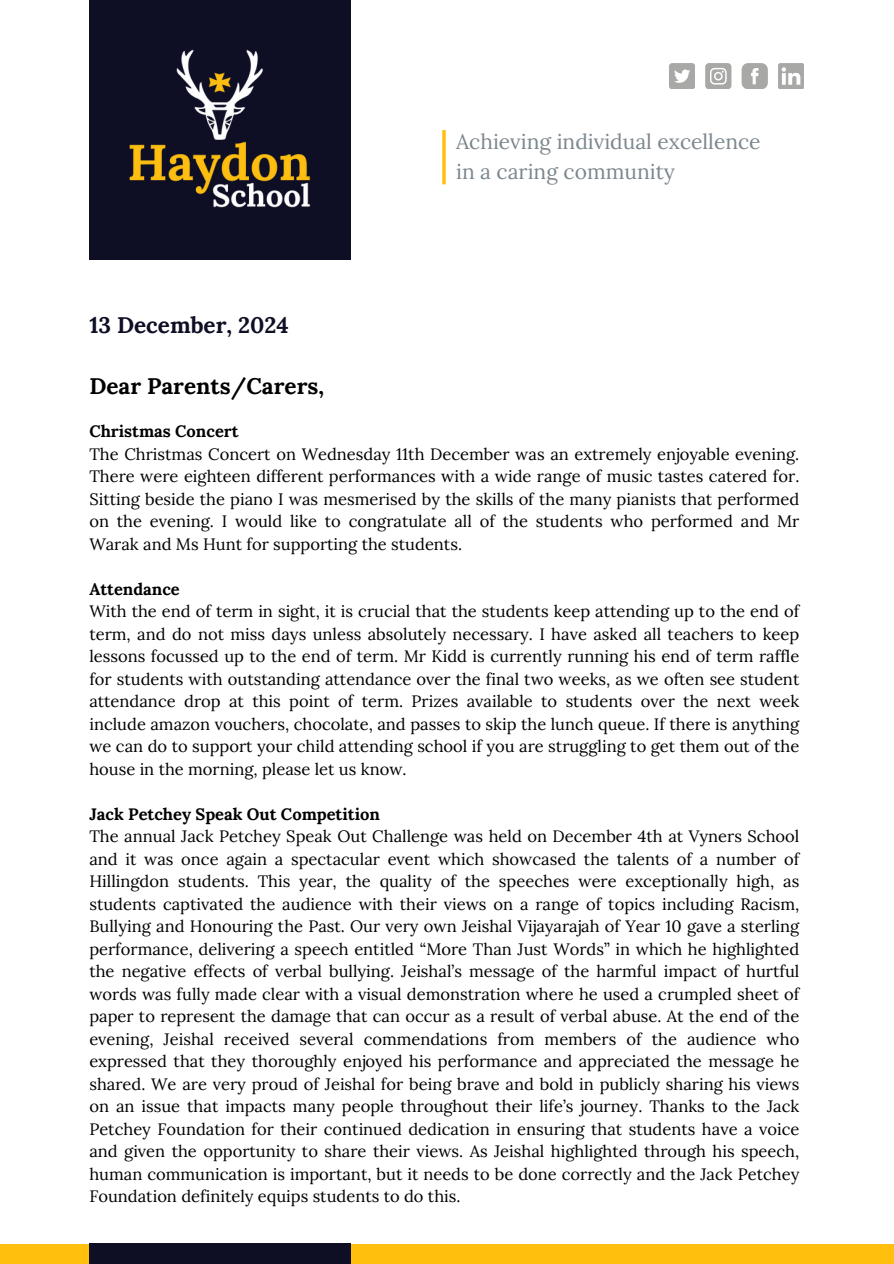
<style>
.page{position:relative;width:894px;height:1264px;background:#fff}
.page>*{position:absolute;margin:0;border:0;box-sizing:border-box;transform-origin:0 0}
.t1{font:700 22.5px "Lora";color:#000}
.t2{font:700 22.5px "Lora";color:#0e0f25}
.t3{font:21px/29.2px "Lora";color:#7c878e}
.t4{font:16.5px/22.5px "Lora";color:#000;text-align:justify}
.t5{font:700 16.5px "Lora";color:#000}
</style>
<div class="page">
<div style="left:89px;top:0;width:262px;height:260px;background:#0e0f25"></div>
<div style="left:0;top:1243px;width:893px;height:20px;background:#ffbf0c"></div>
<div style="left:89px;top:1243px;width:262px;height:20px;background:#0e0f25"></div>
<img style="left:129px;top:49px;width:182px;height:159px">
<hr style="left:442px;top:130px;width:3px;height:54px;background:#ffbf0c">
<svg style="left:669px;top:63px;width:25px;height:26px"></svg>
<svg style="left:741px;top:63px;width:26px;height:26px"></svg>
<svg style="left:705px;top:63px;width:25px;height:26px"></svg>
<svg style="left:778px;top:63px;width:25px;height:26px"></svg>
<p class="t2" style="left:89px;top:310px;width:201px">13 December, 2024</p>
<h1 class="t1" style="left:89px;top:372px;width:236px">Dear Parents/Carers,</h1>
<h1 class="t3" style="left:456px;top:127px;width:306px">Achieving individual excellence in a caring community</h1>
<p class="t5" style="left:89px;top:420px;width:151px">Christmas Concert</p>
<p class="t4" style="left:89px;top:442px;width:711px">The Christmas Concert on Wednesday 11th December was an extremely enjoyable evening.<br>There were eighteen different performances with a wide range of music tastes catered for.<br>Sitting beside the piano I was mesmerised by the skills of the many pianists that performed on the evening. I would like to congratulate all of the students who performed and Mr Warak and Ms Hunt for supporting the students.</p>
<p class="t5" style="left:89px;top:578px;width:92px">Attendance</p>
<p class="t4" style="left:89px;top:600px;width:711px">With the end of term in sight, it is crucial that the students keep attending up to the end of term, and do not miss days unless absolutely necessary. I have asked all teachers to keep lessons focussed up to the end of term. Mr Kidd is currently running his end of term raffle for students with outstanding attendance over the final two weeks, as we often see student attendance drop at this point of term. Prizes available to students over the next week include amazon vouchers, chocolate, and passes to skip the lunch queue. If there is anything we can do to support your child attending school if you are struggling to get them out of the house in the morning, please let us know.</p>
<p class="t5" style="left:89px;top:803px;width:292px">Jack Petchey Speak Out Competition</p>
<h2 class="t4" style="left:89px;top:825px;width:711px">The annual Jack Petchey Speak Out Challenge was held on December 4th at Vyners School and it was once again a spectacular event which showcased the talents of a number of Hillingdon students. This year, the quality of the speeches were exceptionally high, as students captivated the audience with their views on a range of topics including Racism, Bullying and Honouring the Past. Our very own Jeishal Vijayarajah of Year 10 gave a sterling performance, delivering a speech entitled “More Than Just Words” in which he highlighted the negative effects of verbal bullying. Jeishal’s message of the harmful impact of hurtful words was fully made clear with a visual demonstration where he used a crumpled sheet of paper to represent the damage that can occur as a result of verbal abuse. At the end of the evening, Jeishal received several commendations from members of the audience who expressed that they thoroughly enjoyed his performance and appreciated the message he shared. We are very proud of Jeishal for being brave and bold in publicly sharing his views on an issue that impacts many people throughout their life’s journey. Thanks to the Jack Petchey Foundation for their continued dedication in ensuring that students have a voice and given the opportunity to share their views. As Jeishal highlighted through his speech, human communication is important, but it needs to be done correctly and the Jack Petchey Foundation definitely equips students to do this.</h2>
</div>
